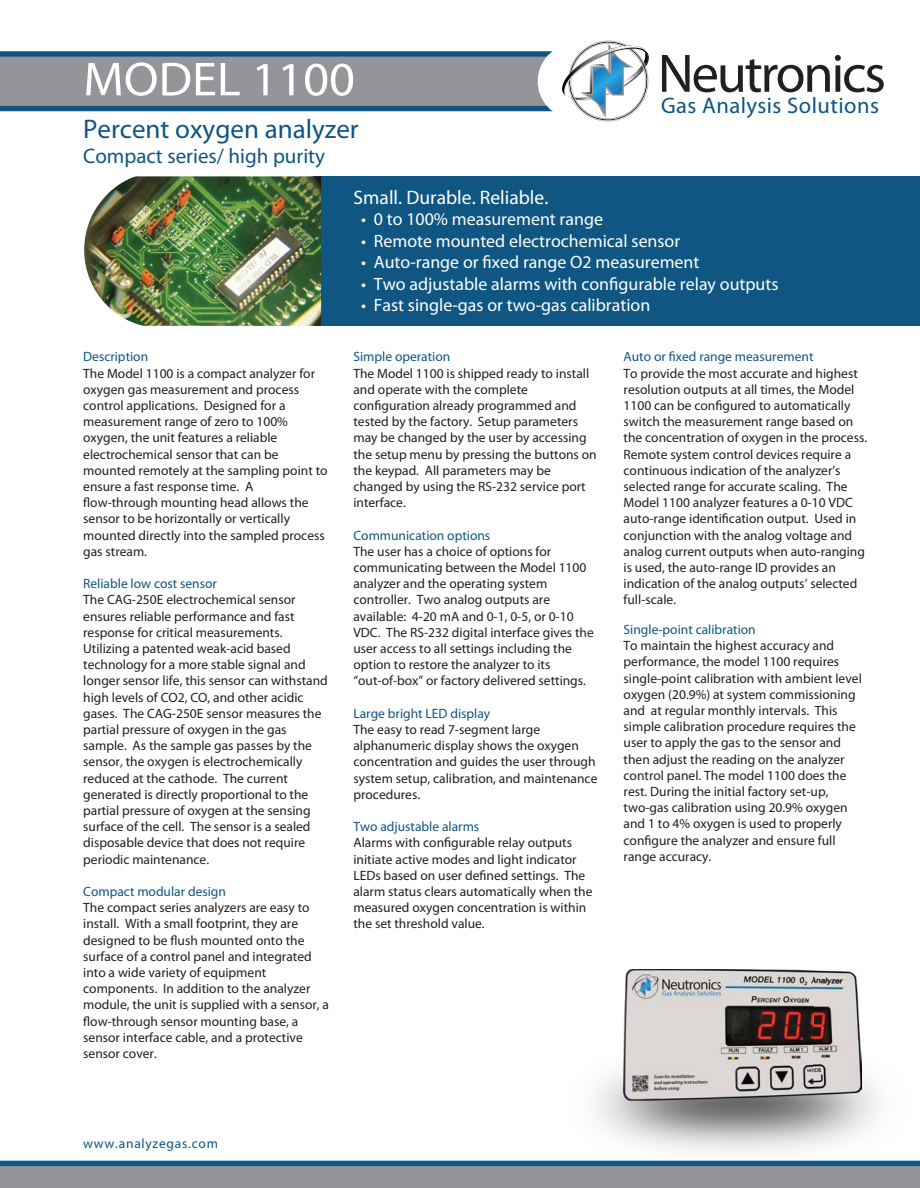
<style>
.page{position:relative;width:920px;height:1188px;background:#fff}
.page>*{position:absolute;margin:0;border:0;box-sizing:border-box;transform-origin:0 0}
.t1{font:54.6px "Myriad Pro";letter-spacing:-.04em;color:#231f20}
.t2{font:48px "Myriad Pro";color:#fff;scale:1.05 1}
.t3{font:27px "Myriad Pro";color:#0f5683}
.t4{font:22.5px "Myriad Pro";letter-spacing:.02em;color:#0f5683}
.t5{font:21px "Myriad Pro";color:#0f5683}
.t6{font:19.5px "Myriad Pro";color:#fff}
.t7{font:17.85px "Myriad Pro";color:#fff}
.t8{font:13.5px/16.2px "Myriad Pro";color:#231f20}
.t9{font:13.5px "Myriad Pro";color:#0f5683}
.t10{font:13.5px "Myriad Pro";letter-spacing:.055em;color:#0f5683}
</style>
<div class="page">
<img style="left:564px;top:1040px;width:345px;height:121px">
<div style="left:313px;top:176px;width:606px;height:150px;background:#0f5683"></div>
<svg style="left:0;top:40px;width:649px;height:82px"></svg>
<svg style="left:0;top:1161px;width:919px;height:27px;background:#7a8994"></svg>
<img style="left:204px;top:176px;width:117px;height:150px">
<img style="left:16px;top:106px;width:188px;height:220px">
<img style="left:623px;top:969px;width:237px;height:131px">
<h2 class="t2" style="left:83px;top:50px;width:260px">MODEL 1100</h2>
<h3 class="t3" style="left:83px;top:112px;width:277px">Percent oxygen analyzer</h3>
<h3 class="t5" style="left:83px;top:143px;width:243px">Compact series/ high purity</h3>
<h1 class="t1" style="left:657px;top:40px;width:229px">Neutronics</h1>
<h3 class="t4" style="left:661px;top:92px;width:219px">Gas Analysis Solutions</h3>
<p class="t9" style="left:83px;top:349px;width:66px">Description</p>
<p class="t8" style="left:83px;top:365px;width:246px">The Model 1100 is a compact analyzer for oxygen gas measurement and process control applications. Designed for a measurement range of zero to 100% oxygen, the unit features a reliable electrochemical sensor that can be mounted remotely at the sampling point to ensure a fast response time. A flow-through mounting head allows the sensor to be horizontally or vertically mounted directly into the sampled process gas stream.</p>
<p class="t9" style="left:83px;top:575px;width:135px">Reliable low cost sensor</p>
<p class="t8" style="left:83px;top:592px;width:246px">The CAG-250E electrochemical sensor ensures reliable performance and fast response for critical measurements.<br>Utilizing a patented weak-acid based technology for a more stable signal and longer sensor life, this sensor can withstand high levels of CO2, CO, and other acidic gases. The CAG-250E sensor measures the partial pressure of oxygen in the gas sample. As the sample gas passes by the sensor, the oxygen is electrochemically reduced at the cathode. The current generated is directly proportional to the partial pressure of oxygen at the sensing surface of the cell. The sensor is a sealed disposable device that does not require periodic maintenance.</p>
<p class="t9" style="left:83px;top:883px;width:144px">Compact modular design</p>
<p class="t8" style="left:83px;top:899px;width:247px">The compact series analyzers are easy to install. With a small footprint, they are designed to be flush mounted onto the surface of a control panel and integrated into a wide variety of equipment components. In addition to the analyzer module, the unit is supplied with a sensor, a flow-through sensor mounting base, a sensor interface cable, and a protective sensor cover.</p>
<h3 class="t6" style="left:353px;top:185px;width:196px">Small. Durable. Reliable.</h3>
<h3 class="t7" style="left:361px;top:208px;width:243px">• 0 to 100% measurement range</h3>
<h3 class="t7" style="left:361px;top:230px;width:320px">• Remote mounted electrochemical sensor</h3>
<h3 class="t7" style="left:361px;top:251px;width:340px">• Auto-range or fixed range O2 measurement</h3>
<h3 class="t7" style="left:361px;top:273px;width:419px">• Two adjustable alarms with configurable relay outputs</h3>
<h3 class="t7" style="left:361px;top:294px;width:290px">• Fast single-gas or two-gas calibration</h3>
<p class="t9" style="left:353px;top:349px;width:98px">Simple operation</p>
<p class="t8" style="left:353px;top:365px;width:245px">The Model 1100 is shipped ready to install and operate with the complete configuration already programmed and tested by the factory. Setup parameters may be changed by the user by accessing the setup menu by pressing the buttons on the keypad. All parameters may be changed by using the RS-232 service port interface.</p>
<p class="t9" style="left:353px;top:527px;width:138px">Communication options</p>
<p class="t8" style="left:353px;top:543px;width:242px">The user has a choice of options for communicating between the Model 1100 analyzer and the operating system controller. Two analog outputs are available: 4-20 mA and 0-1, 0-5, or 0-10<br>VDC. The RS-232 digital interface gives the user access to all settings including the option to restore the analyzer to its “out-of-box” or factory delivered settings.</p>
<p class="t9" style="left:353px;top:705px;width:138px">Large bright LED display</p>
<p class="t8" style="left:353px;top:721px;width:245px">The easy to read 7-segment large alphanumeric display shows the oxygen concentration and guides the user through system setup, calibration, and maintenance procedures.</p>
<p class="t9" style="left:353px;top:818px;width:127px">Two adjustable alarms</p>
<p class="t8" style="left:353px;top:835px;width:240px">Alarms with configurable relay outputs initiate active modes and light indicator LEDs based on user defined settings. The alarm status clears automatically when the measured oxygen concentration is within the set threshold value.</p>
<p class="t9" style="left:623px;top:349px;width:191px">Auto or fixed range measurement</p>
<p class="t8" style="left:623px;top:365px;width:245px">To provide the most accurate and highest resolution outputs at all times, the Model 1100 can be configured to automatically switch the measurement range based on the concentration of oxygen in the process.<br>Remote system control devices require a continuous indication of the analyzer’s selected range for accurate scaling. The Model 1100 analyzer features a 0-10 VDC auto-range identification output. Used in conjunction with the analog voltage and analog current outputs when auto-ranging is used, the auto-range ID provides an indication of the analog outputs’ selected full-scale.</p>
<p class="t9" style="left:623px;top:621px;width:134px">Single-point calibration</p>
<p class="t8" style="left:623px;top:637px;width:240px">To maintain the highest accuracy and performance, the model 1100 requires single-point calibration with ambient level oxygen (20.9%) at system commissioning and at regular monthly intervals. This simple calibration procedure requires the user to apply the gas to the sensor and then adjust the reading on the analyzer control panel. The model 1100 does the rest. During the initial factory set-up, two-gas calibration using 20.9% oxygen and 1 to 4% oxygen is used to properly configure the analyzer and ensure full range accuracy.</p>
<p class="t10" style="left:83px;top:1136px;width:136px">www.analyzegas.com</p>
</div>
